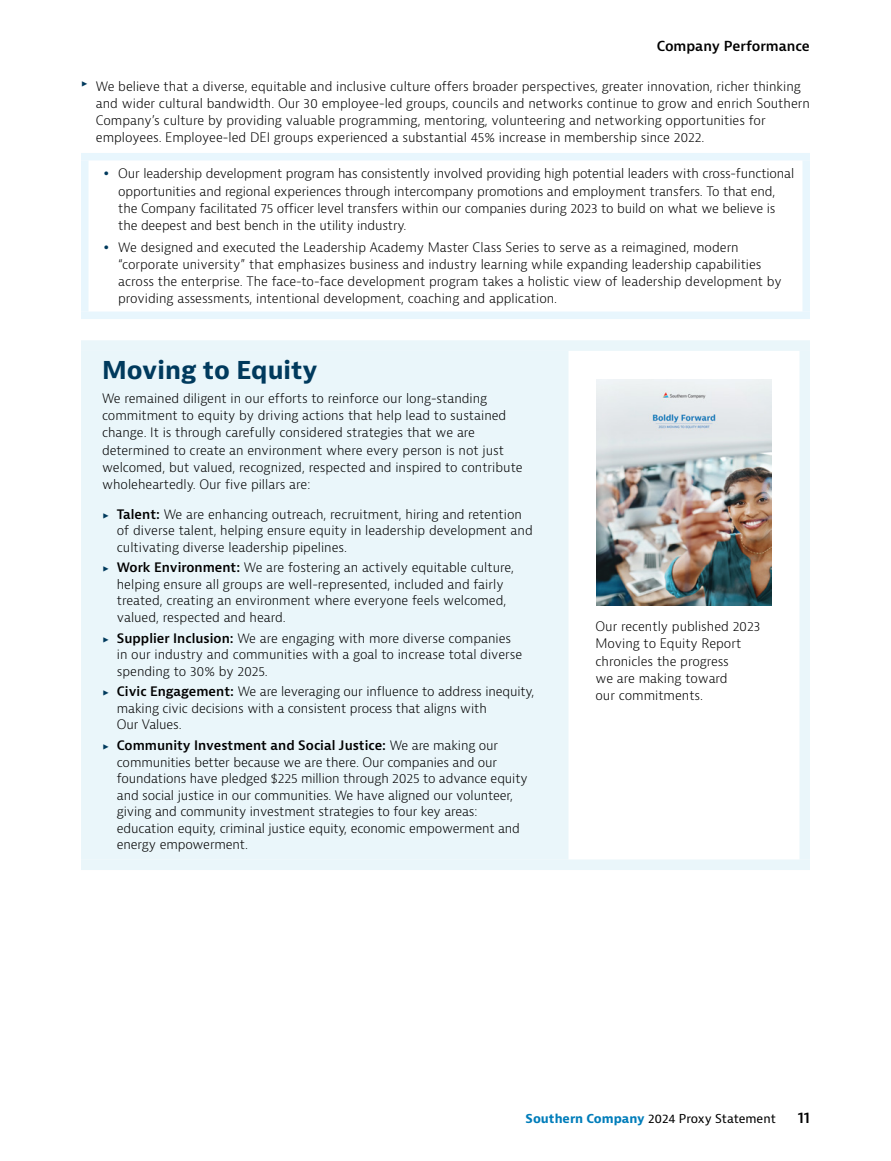
<style>
.page{position:relative;width:891px;height:1161px;background:#fff}
.page>*{position:absolute;margin:0;border:0;box-sizing:border-box;transform-origin:0 0}
.t1{font:700 24px "Bernina Sans";color:#003a5d}
.t2{font:600 15px "Bernina Sans";color:#000}
.t3{font:600 13.5px "Bernina Sans";color:#000}
.t4{font:300 12.75px/17.2px "Bernina Sans";color:#000}
.t5{font:12px "Bernina Sans";letter-spacing:-.01em;color:#000}
.s1{font-family:"Modern Pictograms";font-weight:400;color:#003a5d}
.s2{font-weight:600}
.s3{font-weight:700;color:#007dba}
</style>
<div class="page">
<div style="left:81px;top:153px;width:729px;height:7px;background:#e8f6fd"></div>
<div style="left:81px;top:160px;width:7px;height:152px;background:#e8f6fd"></div>
<div style="left:802px;top:160px;width:8px;height:152px;background:#e8f6fd"></div>
<div style="left:81px;top:312px;width:729px;height:7px;background:#e8f6fd"></div>
<div style="left:81px;top:340px;width:729px;height:530px;background:#eaf6fa"></div>
<svg style="left:81px;top:351px;width:729px;height:509px;fill:#eaf6fa"></svg>
<img style="left:597px;top:379px;width:174px;height:226px">
<p class="t3" style="left:657px;top:37px;width:155px">Company Performance</p>
<p class="t4" style="left:96px;top:78px;width:716px;text-indent:-15px"><sup>&gt;</sup> We believe that a diverse, equitable and inclusive culture offers broader perspectives, greater innovation, richer thinking and wider cultural bandwidth. Our 30 employee-led groups, councils and networks continue to grow and enrich Southern Company’s culture by providing valuable programming, mentoring, volunteering and networking opportunities for employees. Employee-led DEI groups experienced a substantial 45% increase in membership since 2022.</p>
<p class="t4" style="left:118px;top:165px;width:678px">Our leadership development program has consistently involved providing high potential leaders with cross-functional opportunities and regional experiences through intercompany promotions and employment transfers. To that end, the Company facilitated 75 officer level transfers within our companies during 2023 to build on what we believe is the deepest and best bench in the utility industry.</p>
<p class="t4" style="left:118px;top:239px;width:665px">We designed and executed the Leadership Academy Master Class Series to serve as a reimagined, modern “corporate university” that emphasizes business and industry learning while expanding leadership capabilities across the enterprise. The face-to-face development program takes a holistic view of leadership development by providing assessments, intentional development, coaching and application.</p>
<h1 class="t1" style="left:102px;top:355px;width:217px">Moving to Equity</h1>
<p class="t4" style="left:102px;top:390px;width:422px">We remained diligent in our efforts to reinforce our long-standing commitment to equity by driving actions that help lead to sustained change. It is through carefully considered strategies that we are determined to create an environment where every person is not just welcomed, but valued, recognized, respected and inspired to contribute wholeheartedly. Our five pillars are:</p>
<p class="t4" style="left:117px;top:506px;width:417px;line-height:16.5px;text-indent:-15px"><span class="s1">&gt;</span> <span class="s2">Talent:</span> We are enhancing outreach, recruitment, hiring and retention of diverse talent, helping ensure equity in leadership development and cultivating diverse leadership pipelines.</p>
<p class="t4" style="left:117px;top:560px;width:399px;line-height:16.5px;text-indent:-15px"><span class="s1">&gt;</span> <span class="s2">Work Environment:</span> We are fostering an actively equitable culture, helping ensure all groups are well-represented, included and fairly treated, creating an environment where everyone feels welcomed, valued, respected and heard.</p>
<p class="t4" style="left:117px;top:630px;width:407px;line-height:16.5px;text-indent:-15px"><span class="s1">&gt;</span> <span class="s2">Supplier Inclusion:</span> We are engaging with more diverse companies in our industry and communities with a goal to increase total diverse spending to 30% by 2025.</p>
<p class="t4" style="left:117px;top:684px;width:419px;line-height:16.5px;text-indent:-15px"><span class="s1">&gt;</span> <span class="s2">Civic Engagement:</span> We are leveraging our influence to address inequity, making civic decisions with a consistent process that aligns with<br>Our Values.</p>
<p class="t4" style="left:117px;top:737px;width:412px;line-height:16.5px;text-indent:-15px"><span class="s1">&gt;</span> <span class="s2">Community Investment and Social Justice:</span> We are making our communities better because we are there. Our companies and our foundations have pledged $225 million through 2025 to advance equity and social justice in our communities. We have aligned our volunteer, giving and community investment strategies to four key areas: education equity, criminal justice equity, economic empowerment and energy empowerment.</p>
<p class="t4" style="left:596px;top:618px;width:166px">Our recently published 2023<br>Moving to Equity Report chronicles the progress<br>we are making toward<br>our commitments.</p>
<p class="t5" style="left:526px;top:1111px;width:252px"><span class="s3">Southern Company</span> 2024 Proxy Statement</p>
<p class="t2" style="left:798px;top:1108px;width:14px">11</p>
</div>
